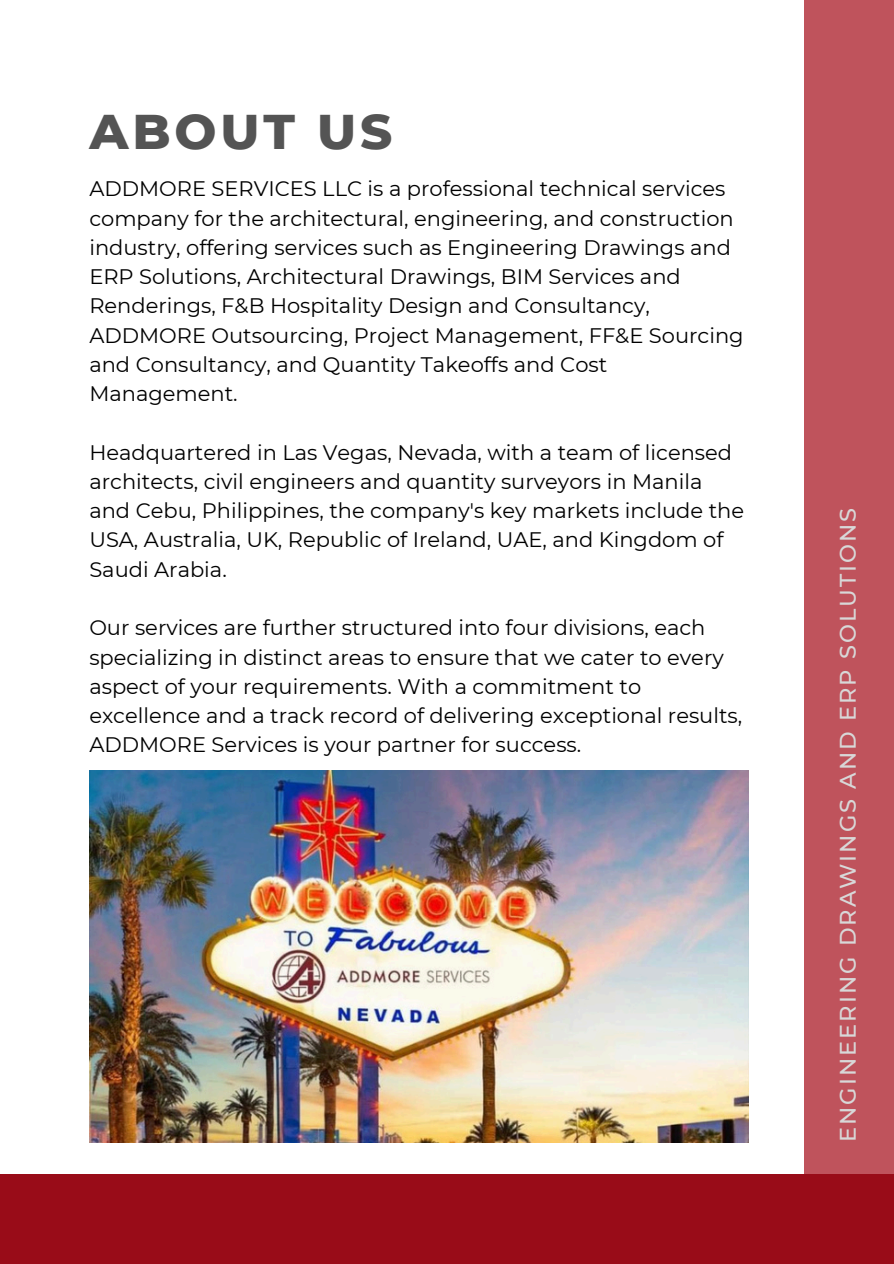
<style>
.page{position:relative;width:894px;height:1264px;background:#fff}
.page>*{position:absolute;margin:0;border:0;box-sizing:border-box;transform-origin:0 0}
.t1{font:800 49.65px "Montserrat";letter-spacing:.08em;color:#545454}
.t2{font:500 22.5px "Montserrat";letter-spacing:.09em;color:#d8d8d8}
.t3{font:21px/29.2px "Montserrat";color:#000}
</style>
<div class="page">
<div style="left:804px;top:0;width:89px;height:1231px;background:#bf535c"></div>
<div style="left:0;top:1174px;width:893px;height:89px;background:#990c18"></div>
<img style="left:89px;top:770px;width:658px;height:372px">
<h2 class="t1" style="left:89px;top:101px;width:304px">ABOUT US</h2>
<p class="t3" style="left:89px;top:174px;width:655px">ADDMORE SERVICES LLC is a professional technical services company for the architectural, engineering, and construction industry, offering services such as Engineering Drawings and ERP Solutions, Architectural Drawings, BIM Services and Renderings, F&amp;B Hospitality Design and Consultancy, ADDMORE Outsourcing, Project Management, FF&amp;E Sourcing and Consultancy, and Quantity Takeoffs and Cost Management.</p>
<p class="t3" style="left:89px;top:437px;width:656px">Headquartered in Las Vegas, Nevada, with a team of licensed architects, civil engineers and quantity surveyors in Manila and Cebu, Philippines, the company's key markets include the USA, Australia, UK, Republic of Ireland, UAE, and Kingdom of Saudi Arabia.</p>
<p class="t3" style="left:89px;top:613px;width:654px">Our services are further structured into four divisions, each specializing in distinct areas to ensure that we cater to every aspect of your requirements. With a commitment to excellence and a track record of delivering exceptional results, ADDMORE Services is your partner for success.</p>
<h1 class="t2" style="left:833px;top:1141px;width:635px;rotate:-90deg">ENGINEERING DRAWINGS AND ERP SOLUTIONS</h1>
</div>
